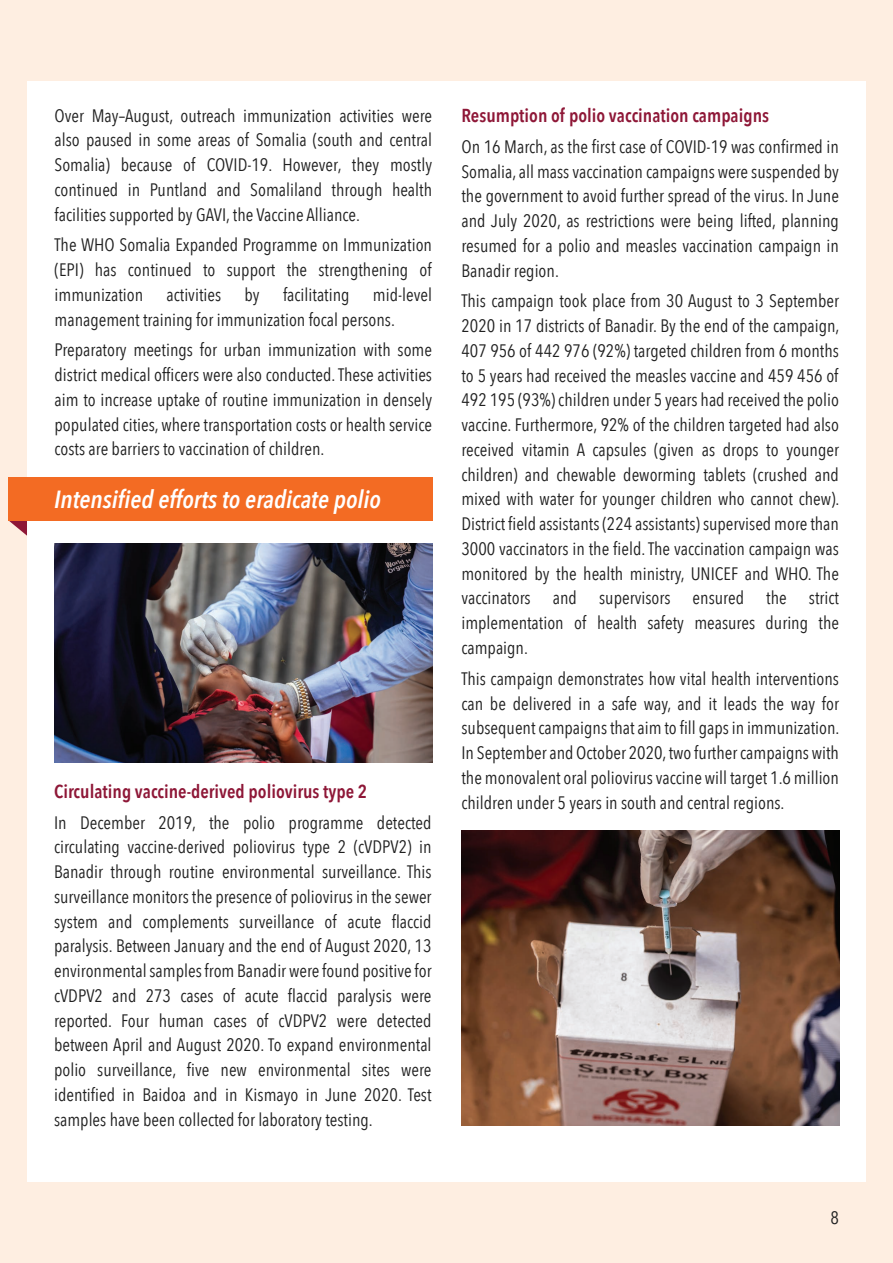
<style>
.page{position:relative;width:893px;height:1263px;background:#feeee1}
.page>*{position:absolute;margin:0;border:0;box-sizing:border-box;transform-origin:0 0}
.t1{font:italic 600 24.75px "Avenir Next Condensed";color:#fff}
.t2{font:600 18.75px "Avenir Next Condensed";color:#8e1737}
.t3{font:18px/24.8px "Avenir Next Condensed";color:#202020;text-align:justify}
</style>
<div class="page">
<div style="left:27px;top:81px;width:839px;height:1100px;background:#fff"></div>
<svg style="left:8px;top:520px;width:19px;height:16px"></svg>
<div style="left:8px;top:477px;width:424px;height:43px;background:#f36b23"></div>
<img style="left:54px;top:543px;width:378px;height:219px">
<img style="left:461px;top:830px;width:378px;height:295px">
<p class="t3" style="left:55px;top:102px;width:379px">Over May–August, outreach immunization activities were also paused in some areas of Somalia (south and central Somalia) because of COVID-19. However, they mostly continued in Puntland and Somaliland through health facilities supported by GAVI, the Vaccine Alliance.</p>
<p class="t3" style="left:55px;top:232px;width:379px">The WHO Somalia Expanded Programme on Immunization (EPI) has continued to support the strengthening of immunization</p>
<p class="t3" style="left:167px;top:281px;width:56px">activities</p>
<p class="t3" style="left:245px;top:281px;width:17px">by</p>
<p class="t3" style="left:283px;top:281px;width:68px">facilitating</p>
<p class="t3" style="left:55px;top:281px;width:379px;text-indent:318px">mid-level management training for immunization focal persons.</p>
<p class="t3" style="left:55px;top:337px;width:379px">Preparatory meetings for urban immunization with some district medical officers were also conducted. These activities aim to increase uptake of routine immunization in densely populated cities, where transportation costs or health service costs are barriers to vaccination of children.</p>
<h1 class="t1" style="left:54px;top:484px;width:329px">Intensified efforts to eradicate polio</h1>
<p class="t2" style="left:54px;top:775px;width:315px">Circulating vaccine-derived poliovirus type 2</p>
<p class="t3" style="left:54px;top:809px;width:379px">In December 2019, the polio programme detected circulating vaccine-derived poliovirus type 2 (cVDPV2) in Banadir through routine environmental surveillance. This surveillance monitors the presence of poliovirus in the sewer system and complements surveillance of acute flaccid paralysis. Between January and the end of August 2020, 13 environmental samples from Banadir were found positive for cVDPV2 and 273 cases of acute flaccid paralysis were reported. Four human cases of cVDPV2 were detected between April and August 2020. To expand environmental polio surveillance, five new environmental sites were identified in Baidoa and in Kismayo in June 2020. Test samples have been collected for laboratory testing.</p>
<p class="t2" style="left:461px;top:99px;width:309px">Resumption of polio vaccination campaigns</p>
<p class="t3" style="left:461px;top:133px;width:379px">On 16 March, as the first case of COVID-19 was confirmed in Somalia, all mass vaccination campaigns were suspended by the government to avoid further spread of the virus. In June and July 2020, as restrictions were being lifted, planning resumed for a polio and measles vaccination campaign in Banadir region.</p>
<p class="t3" style="left:461px;top:288px;width:380px">This campaign took place from 30 August to 3 September 2020 in 17 districts of Banadir. By the end of the campaign, 407 956 of 442 976 (92%) targeted children from 6 months to 5 years had received the measles vaccine and 459 456 of 492 195 (93%) children under 5 years had received the polio vaccine. Furthermore, 92% of the children targeted had also received vitamin A capsules (given as drops to younger children) and chewable deworming tablets (crushed and mixed with water for younger children who cannot chew).<br>District field assistants (224 assistants) supervised more than 3000 vaccinators in the field. The vaccination campaign was monitored by the health ministry, UNICEF and WHO. The vaccinators and supervisors ensured the strict implementation of health safety measures during the campaign.</p>
<p class="t3" style="left:461px;top:665px;width:380px">This campaign demonstrates how vital health interventions can be delivered in a safe way, and it leads the way for subsequent campaigns that aim to fill gaps in immunization.<br>In September and October 2020, two further campaigns with the monovalent oral poliovirus vaccine will target 1.6 million children under 5 years in south and central regions.</p>
<p class="t3" style="left:830px;top:1205px;width:10px">8</p>
</div>
